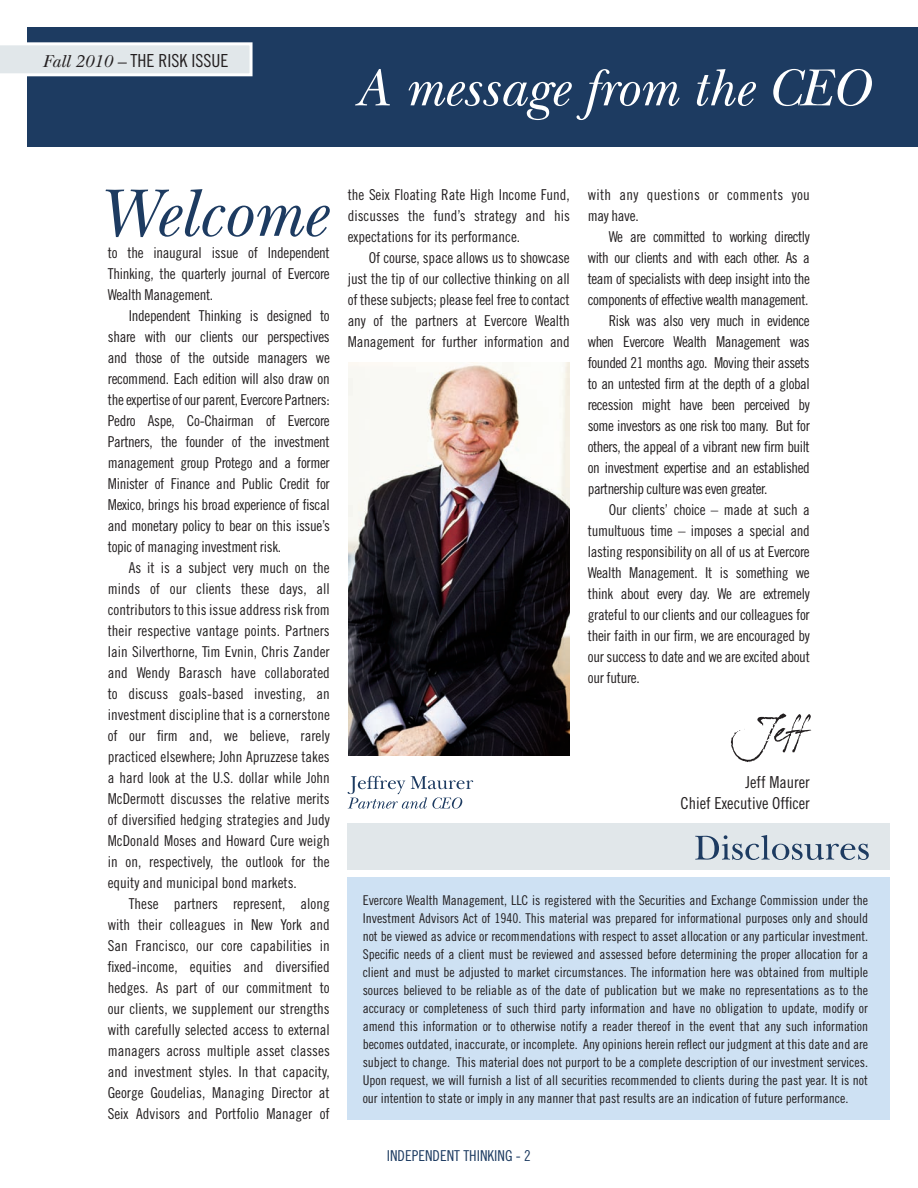
<style>
.page{position:relative;width:918px;height:1188px;background:#fff}
.page>*{position:absolute;margin:0;border:0;box-sizing:border-box;transform-origin:0 0}
.t1{font:italic 70.05px "New Baskerville";color:#1d3b61}
.t2{font:italic 67.5px "New Baskerville";letter-spacing:.005em;color:#1d3b61}
.t3{font:italic 54.45px "New Baskerville";color:#fff}
.t4{font:18px "Trade Gothic Cond Eighteen";color:#231f20}
.t5{font:16.5px "Trade Gothic Cond Eighteen";color:#231f20}
.t6{font:15px/21px "Trade Gothic Cond Eighteen";letter-spacing:-.02em;color:#231f20;text-align:justify}
.t7{font:15px/21px "Trade Gothic Cond Eighteen";letter-spacing:.02em;color:#231f20}
.t8{font:15px "Trade Gothic Cond Eighteen";color:#1d3b61}
.t9{font:13.5px/18px "Trade Gothic Cond Eighteen";color:#231f20;text-align:justify}
.s1{font-family:"New Baskerville";font-style:italic}
</style>
<div class="page">
<div style="left:28px;top:27px;width:890px;height:119px;background:#1d3b61"></div>
<img style="left:349px;top:363px;width:221px;height:392px">
<svg style="left:0;top:42px;width:253px;height:34px;background:#e4e9ec"></svg>
<div style="left:348px;top:878px;width:542px;height:242px;background:#cee1f3"></div>
<div style="left:348px;top:824px;width:542px;height:46px;background:#e1e7ea"></div>
<svg style="left:348px;top:776px;width:125px;height:33px"></svg>
<svg style="left:695px;top:835px;width:174px;height:25px"></svg>
<svg style="left:731px;top:713px;width:80px;height:49px"></svg>
<p class="t4" style="left:43px;top:50px;width:187px"><span class="s1">Fall 2010 –</span> THE RISK ISSUE</p>
<p class="t3" style="left:355px;top:56px;width:516px">A message from the CEO</p>
<p class="t1" style="left:97px;top:172px;width:230px">Welcome</p>
<p class="t2" style="left:108px;top:176px;width:224px">Welcome</p>
<p class="t6" style="left:108px;top:242px;width:224px">to the inaugural issue of Independent Thinking, the quarterly journal of Evercore Wealth Management.</p>
<p class="t6" style="left:108px;top:305px;width:224px;text-indent:21px">Independent Thinking is designed to share with our clients our perspectives and those of the outside managers we recommend. Each edition will also draw on the expertise of our parent, Evercore Partners:<br>Pedro Aspe, Co-Chairman of Evercore Partners, the founder of the investment management group Protego and a former Minister of Finance and Public Credit for Mexico, brings his broad experience of fiscal and monetary policy to bear on this issue’s topic of managing investment risk.</p>
<p class="t6" style="left:108px;top:557px;width:224px;text-indent:21px">As it is a subject very much on the minds of our clients these days, all contributors to this issue address risk from their respective vantage points. Partners Iain Silverthorne, Tim Evnin, Chris Zander and Wendy Barasch have collaborated to discuss goals-based investing, an investment discipline that is a cornerstone of our firm and, we believe, rarely practiced elsewhere; John Apruzzese takes a hard look at the U.S. dollar while John McDermott discusses the relative merits of diversified hedging strategies and Judy McDonald Moses and Howard Cure weigh in on, respectively, the outlook for the equity and municipal bond markets.</p>
<p class="t6" style="left:108px;top:893px;width:224px;text-indent:21px">These partners represent, along with their colleagues in New York and San Francisco, our core capabilities in fixed-income, equities and diversified hedges. As part of our commitment to our clients, we supplement our strengths with carefully selected access to external managers across multiple asset classes and investment styles. In that capacity, George Goudelias, Managing Director at Seix Advisors and Portfolio Manager of</p>
<p class="t6" style="left:348px;top:184px;width:224px">the Seix Floating Rate High Income Fund, discusses the fund’s strategy and his expectations for its performance.</p>
<p class="t6" style="left:348px;top:247px;width:224px;text-indent:21px">Of course, space allows us to showcase just the tip of our collective thinking on all of these subjects; please feel free to contact any of the partners at Evercore Wealth Management for further information and</p>
<p class="t7" style="left:588px;top:184px;width:223px">with any questions or comments you may have.</p>
<p class="t6" style="left:588px;top:226px;width:224px;text-indent:21px">We are committed to working directly with our clients and with each other. As a team of specialists with deep insight into the components of effective wealth management.</p>
<p class="t6" style="left:588px;top:310px;width:224px;text-indent:21px">Risk was also very much in evidence when Evercore Wealth Management was founded 21 months ago. Moving their assets to an untested firm at the depth of a global recession might have been perceived by some investors as one risk too many. But for others, the appeal of a vibrant new firm built on investment expertise and an established partnership culture was even greater.</p>
<p class="t6" style="left:588px;top:499px;width:224px;text-indent:21px">Our clients’ choice – made at such a tumultuous time – imposes a special and lasting responsibility on all of us at Evercore Wealth Management. It is something we think about every day. We are extremely grateful to our clients and our colleagues for their faith in our firm, we are encouraged by our success to date and we are excited about our future.</p>
<p class="t5" style="left:746px;top:772px;width:66px">Jeff Maurer</p>
<p class="t5" style="left:681px;top:793px;width:131px">Chief Executive Officer</p>
<p class="t9" style="left:363px;top:891px;width:507px">Evercore Wealth Management, LLC is registered with the Securities and Exchange Commission under the Investment Advisors Act of 1940. This material was prepared for informational purposes only and should not be viewed as advice or recommendations with respect to asset allocation or any particular investment.<br>Specific needs of a client must be reviewed and assessed before determining the proper allocation for a client and must be adjusted to market circumstances. The information here was obtained from multiple sources believed to be reliable as of the date of publication but we make no representations as to the accuracy or completeness of such third party information and have no obligation to update, modify or amend this information or to otherwise notify a reader thereof in the event that any such information becomes outdated, inaccurate, or incomplete. Any opinions herein reflect our judgment at this date and are subject to change. This material does not purport to be a complete description of our investment services.<br>Upon request, we will furnish a list of all securities recommended to clients during the past year. It is not our intention to state or imply in any manner that past results are an indication of future performance.</p>
<p class="t8" style="left:387px;top:1147px;width:146px">INDEPENDENT THINKING - 2</p>
</div>
